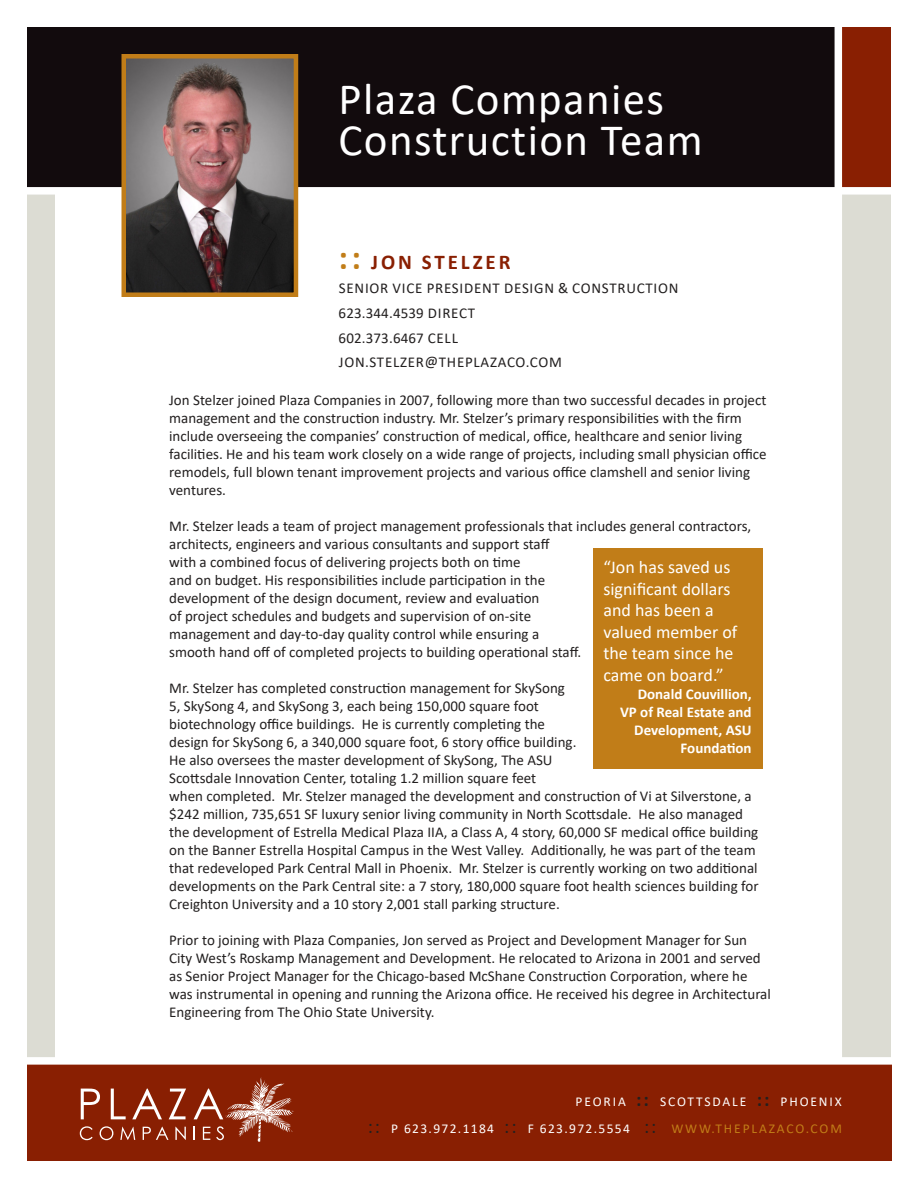
<style>
.page{position:relative;width:918px;height:1188px;background:#fff}
.page>*{position:absolute;margin:0;border:0;box-sizing:border-box;transform-origin:0 0}
.t1{font:45px/41.1px "Calibri";letter-spacing:.03em;color:#fff}
.t2{font:700 21px "Calibri";letter-spacing:.14em;color:#891f02}
.t3{font:18px/21.6px "Calibri";color:#fff}
.t4{font:15px/18px "Calibri";color:#221f1f}
.t5{font:15px/24.6px "Calibri";letter-spacing:.05em;color:#221f1f}
.t6{font:700 15px/18px "Calibri";color:#fff;text-align:right}
.t7{font:13.5px/27px "Calibri";letter-spacing:.14em;color:#fff;text-align:right}
.s1{font-size:34.5px;color:#c17d18}
.s2{font-weight:700;font-size:19.5px;color:#221f1f}
.s3{font-size:19.5px;color:#221f1f}
.s4{color:#c17d18}
</style>
<div class="page">
<div style="left:27px;top:27px;width:811px;height:160px;background:#120b0d"></div>
<div style="left:840px;top:27px;width:51px;height:164px;background:#891f02"></div>
<div style="left:842px;top:192px;width:49px;height:869px;background:#dcdcd3"></div>
<div style="left:27px;top:189px;width:27px;height:882px;background:#dcdcd3"></div>
<div style="left:0;top:187px;width:918px;height:8px;background:#fff"></div>
<div style="left:835px;top:20px;width:7px;height:1042px;background:#fff"></div>
<img style="left:128px;top:60px;width:164px;height:231px">
<div style="left:122px;top:54px;width:176px;height:243px;border:5px solid #c17d18"></div>
<div style="left:27px;top:1061px;width:864px;height:100px;background:#891f02"></div>
<div style="left:0;top:1057px;width:918px;height:8px;background:#fff"></div>
<svg style="left:81px;top:1089px;width:19px;height:30px"></svg>
<svg style="left:111px;top:1089px;width:15px;height:30px"></svg>
<svg style="left:132px;top:1089px;width:30px;height:30px"></svg>
<svg style="left:169px;top:1089px;width:17px;height:30px"></svg>
<svg style="left:80px;top:1126px;width:13px;height:14px"></svg>
<svg style="left:100px;top:1126px;width:13px;height:14px"></svg>
<svg style="left:120px;top:1127px;width:15px;height:13px"></svg>
<svg style="left:143px;top:1127px;width:26px;height:13px"></svg>
<svg style="left:175px;top:1127px;width:11px;height:13px"></svg>
<svg style="left:194px;top:1077px;width:100px;height:65px"></svg>
<div style="left:593px;top:549px;width:169px;height:220px;background:#c17d18"></div>
<h1 class="t1" style="left:339px;top:82px;width:366px">Plaza Companies<br>Construction Team</h1>
<h2 class="t2" style="left:339px;top:249px;width:174px"><span class="s1">::</span> JON STELZER</h2>
<p class="t5" style="left:339px;top:276px;width:341px">SENIOR VICE PRESIDENT DESIGN &amp; CONSTRUCTION<br>623.344.4539 DIRECT<br>602.373.6467 CELL<br>JON.STELZER@THEPLAZACO.COM</p>
<p class="t4" style="left:169px;top:391px;width:599px">Jon Stelzer joined Plaza Companies in 2007, following more than two successful decades in project management and the construction industry. Mr. Stelzer’s primary responsibilities with the firm include overseeing the companies’ construction of medical, office, healthcare and senior living facilities. He and his team work closely on a wide range of projects, including small physician office remodels, full blown tenant improvement projects and various office clamshell and senior living ventures.</p>
<p class="t4" style="left:169px;top:517px;width:584px">Mr. Stelzer leads a team of project management professionals that includes general contractors, architects, engineers and various consultants and support staff<br>with a combined focus of delivering projects both on time<br>and on budget. His responsibilities include participation in the<br>development of the design document, review and evaluation<br>of project schedules and budgets and supervision of on-site<br>management and day-to-day quality control while ensuring a<br>smooth hand off of completed projects to building operational staff.</p>
<p class="t4" style="left:169px;top:679px;width:591px">Mr. Stelzer has completed construction management for SkySong<br>5, SkySong 4, and SkySong 3, each being 150,000 square foot<br>biotechnology office buildings. He is currently completing the<br>design for SkySong 6, a 340,000 square foot, 6 story office building.<br>He also oversees the master development of SkySong, The ASU<br>Scottsdale Innovation Center, totaling 1.2 million square feet<br>when completed. Mr. Stelzer managed the development and construction of Vi at Silverstone, a $242 million, 735,651 SF luxury senior living community in North Scottsdale. He also managed the development of Estrella Medical Plaza IIA, a Class A, 4 story, 60,000 SF medical office building on the Banner Estrella Hospital Campus in the West Valley. Additionally, he was part of the team that redeveloped Park Central Mall in Phoenix. Mr. Stelzer is currently working on two additional developments on the Park Central site: a 7 story, 180,000 square foot health sciences building for Creighton University and a 10 story 2,001 stall parking structure.</p>
<p class="t4" style="left:169px;top:931px;width:603px">Prior to joining with Plaza Companies, Jon served as Project and Development Manager for Sun City West’s Roskamp Management and Development. He relocated to Arizona in 2001 and served as Senior Project Manager for the Chicago-based McShane Construction Corporation, where he was instrumental in opening and running the Arizona office. He received his degree in Architectural Engineering from The Ohio State University.</p>
<p class="t3" style="left:603px;top:556px;width:136px">“Jon has saved us significant dollars and has been a valued member of the team since he came on board.”</p>
<p class="t6" style="left:620px;top:685px;width:133px">Donald Couvillion,<br>VP of Real Estate and<br>Development, ASU<br>Foundation</p>
<p class="t7" style="left:368px;top:1087px;width:476px">PEORIA <span class="s2">::</span> SCOTTSDALE <span class="s2">::</span> PHOENIX<br><span class="s3">::</span> P 623.972.1184 <span class="s3">::</span> F 623.972.5554 <span class="s3">::</span> <span class="s4">WWW.THEPLAZACO.COM</span></p>
</div>
